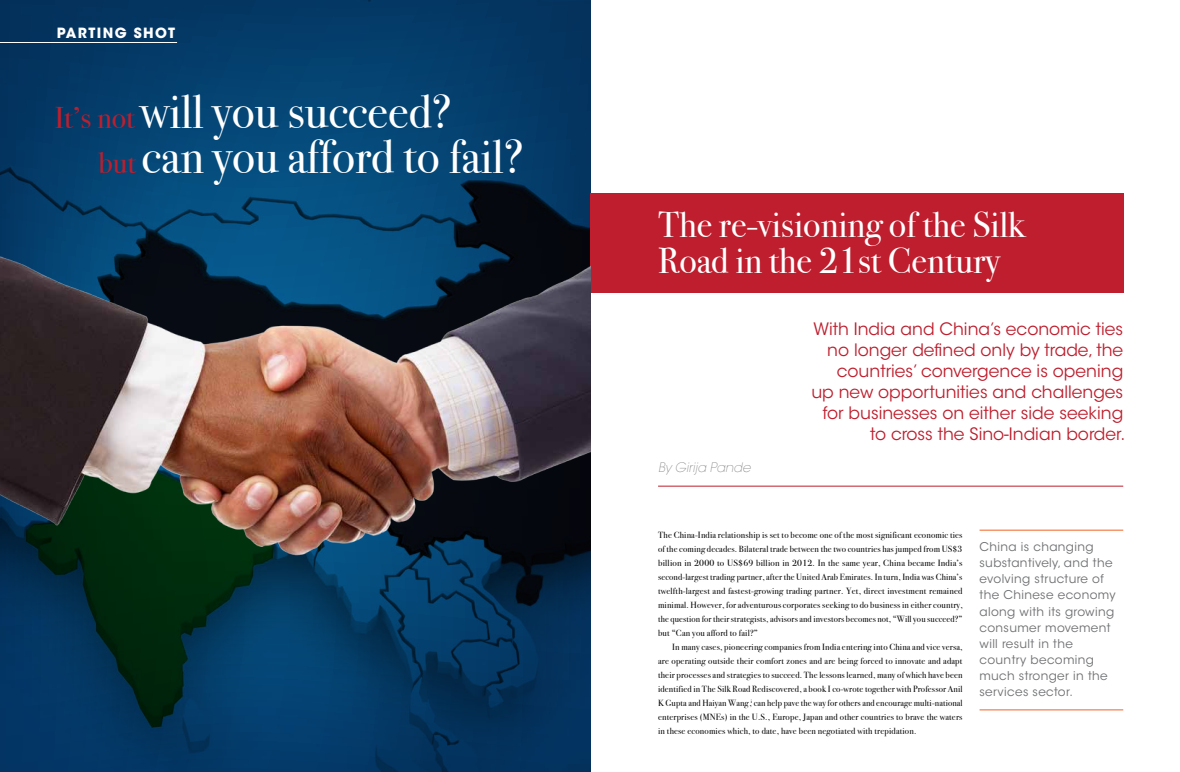
<style>
.page{position:relative;width:1180px;height:772px;background:#fff}
.page>*{position:absolute;margin:0;border:0;box-sizing:border-box;transform-origin:0 0}
.t1{font:48px/45px "Bodoni Svty Two ITCTT Book";color:#fff}
.t2{font:36.3px/36px "Bodoni Svty Two ITCTT Book";color:#fff}
.t3{font:17px/21px "ITC Avant Garde Std";color:#be1e2d;text-align:right}
.t4{font:700 14px "ITC Avant Garde Std";letter-spacing:.1em;color:#fff}
.t5{font:italic 200 13px "ITC Avant Garde Std";color:#6d6e71}
.t6{font:12px/16px "ITC Avant Garde Std";letter-spacing:.03em;color:#6d6e71}
.t7{font:9px/14px "Bodoni Svty Two ITCTT Book";letter-spacing:.02em;color:#000;text-align:justify}
.s1{font-size:30px;color:#be1e2d}
</style>
<div class="page">
<img style="left:0;top:0;width:590px;height:771px">
<hr style="left:658px;top:485px;width:465px;height:1px;background:#be1e2d">
<hr style="left:979px;top:529px;width:144px;height:1px;background:#f26522">
<hr style="left:979px;top:709px;width:144px;height:1px;background:#f26522">
<div style="left:590px;top:193px;width:533px;height:99px;background:#be1e2d"></div>
<hr style="left:0;top:42px;width:177px;height:1px;background:#fff">
<img style="left:0;top:200px;width:590px;height:399px">
<h3 class="t4" style="left:57px;top:23px;width:120px">PARTING SHOT</h3>
<h1 class="t1" style="left:98px;top:84px;width:426px;text-indent:-44px"><span class="s1">It’s not</span> will you succeed?<br><span class="s1">but</span> can you afford to fail?</h1>
<h2 class="t2" style="left:658px;top:202px;width:368px">The re-visioning of the Silk<br>Road in the 21st Century</h2>
<h3 class="t5" style="left:658px;top:459px;width:94px">By Girija Pande</h3>
<h3 class="t3" style="left:811px;top:318px;width:315px">With India and China’s economic ties no longer defined only by trade, the countries’ convergence is opening<br>up new opportunities and challenges for businesses on either side seeking to cross the Sino-Indian border.</h3>
<p class="t7" style="left:658px;top:526px;width:306px">The China-India relationship is set to become one of the most significant economic ties of the coming decades. Bilateral trade between the two countries has jumped from US$3 billion in 2000 to US$69 billion in 2012. In the same year, China became India’s second-largest trading partner, after the United Arab Emirates. In turn, India was China’s twelfth-largest and fastest-growing trading partner. Yet, direct investment remained minimal. However, for adventurous corporates seeking to do business in either country, the question for their strategists, advisors and investors becomes not, “Will you succeed?” but “Can you afford to fail?”</p>
<p class="t7" style="left:658px;top:638px;width:306px;text-indent:14px">In many cases, pioneering companies from India entering into China and vice versa, are operating outside their comfort zones and are being forced to innovate and adapt their processes and strategies to succeed. The lessons learned, many of which have been identified in The Silk Road Rediscovered, a book I co-wrote together with Professor Anil K Gupta and Haiyan Wang,<sup>i</sup> can help pave the way for others and encourage multi-national enterprises (MNEs) in the U.S., Europe, Japan and other countries to brave the waters in these economies which, to date, have been negotiated with trepidation.</p>
<h3 class="t6" style="left:979px;top:539px;width:138px">China is changing substantively, and the evolving structure of the Chinese economy along with its growing consumer movement will result in the country becoming much stronger in the services sector.</h3>
</div>
